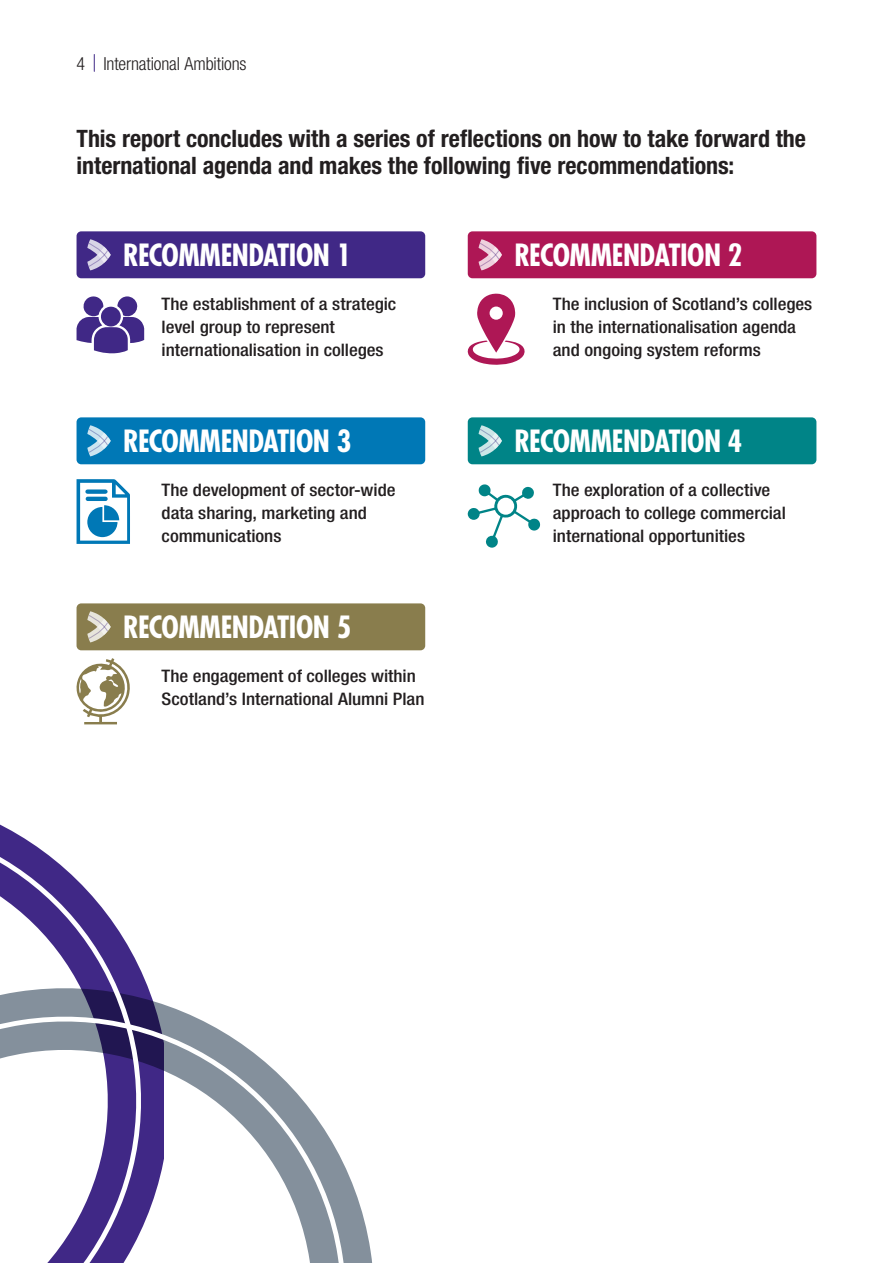
<style>
.page{position:relative;width:893px;height:1263px;background:#fff}
.page>*{position:absolute;margin:0;border:0;box-sizing:border-box;transform-origin:0 0}
.t1{font:700 condensed 29.85px "Futura";letter-spacing:-.02em;color:#fff}
.Subheading{font:700 condensed 24px/27px "Helvetica Neue LT Std";color:#231f20}
.t2{font:300 condensed 18px "Helvetica Neue LT Std";letter-spacing:-.01em;color:#231f20}
.Body{font:500 condensed 17.25px/23.2px "Helvetica Neue LT Std";color:#231f20;scale:1.1 1}
</style>
<div class="page">
<svg style="left:94px;top:54px;width:1px;height:17px"></svg>
<div style="left:77px;top:231px;width:348px;height:47px;background:#402886;border-radius:5px"></div>
<svg style="left:87px;top:239px;width:24px;height:31px"></svg>
<svg style="left:77px;top:296px;width:67px;height:58px"></svg>
<div style="left:468px;top:231px;width:348px;height:47px;background:#ae1755;border-radius:5px"></div>
<svg style="left:479px;top:239px;width:23px;height:31px"></svg>
<svg style="left:467px;top:293px;width:58px;height:72px"></svg>
<svg style="left:0;top:824px;width:153px;height:175px"></svg>
<svg style="left:0;top:999px;width:363px;height:264px"></svg>
<div style="left:77px;top:417px;width:348px;height:47px;background:#0078b6;border-radius:5px"></div>
<svg style="left:87px;top:425px;width:24px;height:31px"></svg>
<svg style="left:77px;top:479px;width:53px;height:65px"></svg>
<div style="left:468px;top:417px;width:348px;height:47px;background:#008487;border-radius:5px"></div>
<svg style="left:479px;top:425px;width:23px;height:31px"></svg>
<svg style="left:468px;top:484px;width:72px;height:64px"></svg>
<div style="left:77px;top:603px;width:348px;height:47px;background:#897d4d;border-radius:5px"></div>
<svg style="left:87px;top:611px;width:24px;height:31px"></svg>
<svg style="left:76px;top:658px;width:54px;height:66px"></svg>
<p class="t2" style="left:77px;top:53px;width:172px">4 International Ambitions</p>
<p class="Subheading" style="left:77px;top:125px;width:731px">This report concludes with a series of reflections on how to take forward the international agenda and makes the following five recommendations:</p>
<p class="t1" style="left:123px;top:236px;width:230px">RECOMMENDATION 1</p>
<p class="Body" style="left:162px;top:292px;width:215px">The establishment of a strategic level group to represent internationalisation in colleges</p>
<p class="t1" style="left:123px;top:422px;width:230px">RECOMMENDATION 3</p>
<p class="Body" style="left:162px;top:478px;width:214px">The development of sector-wide data sharing, marketing and communications</p>
<p class="t1" style="left:123px;top:608px;width:230px">RECOMMENDATION 5</p>
<p class="Body" style="left:162px;top:664px;width:241px">The engagement of colleges within<br>Scotland’s International Alumni Plan</p>
<p class="t1" style="left:514px;top:236px;width:230px">RECOMMENDATION 2</p>
<p class="Body" style="left:553px;top:292px;width:237px">The inclusion of Scotland’s colleges in the internationalisation agenda and ongoing system reforms</p>
<p class="t1" style="left:514px;top:422px;width:230px">RECOMMENDATION 4</p>
<p class="Body" style="left:553px;top:478px;width:213px">The exploration of a collective approach to college commercial international opportunities</p>
</div>
